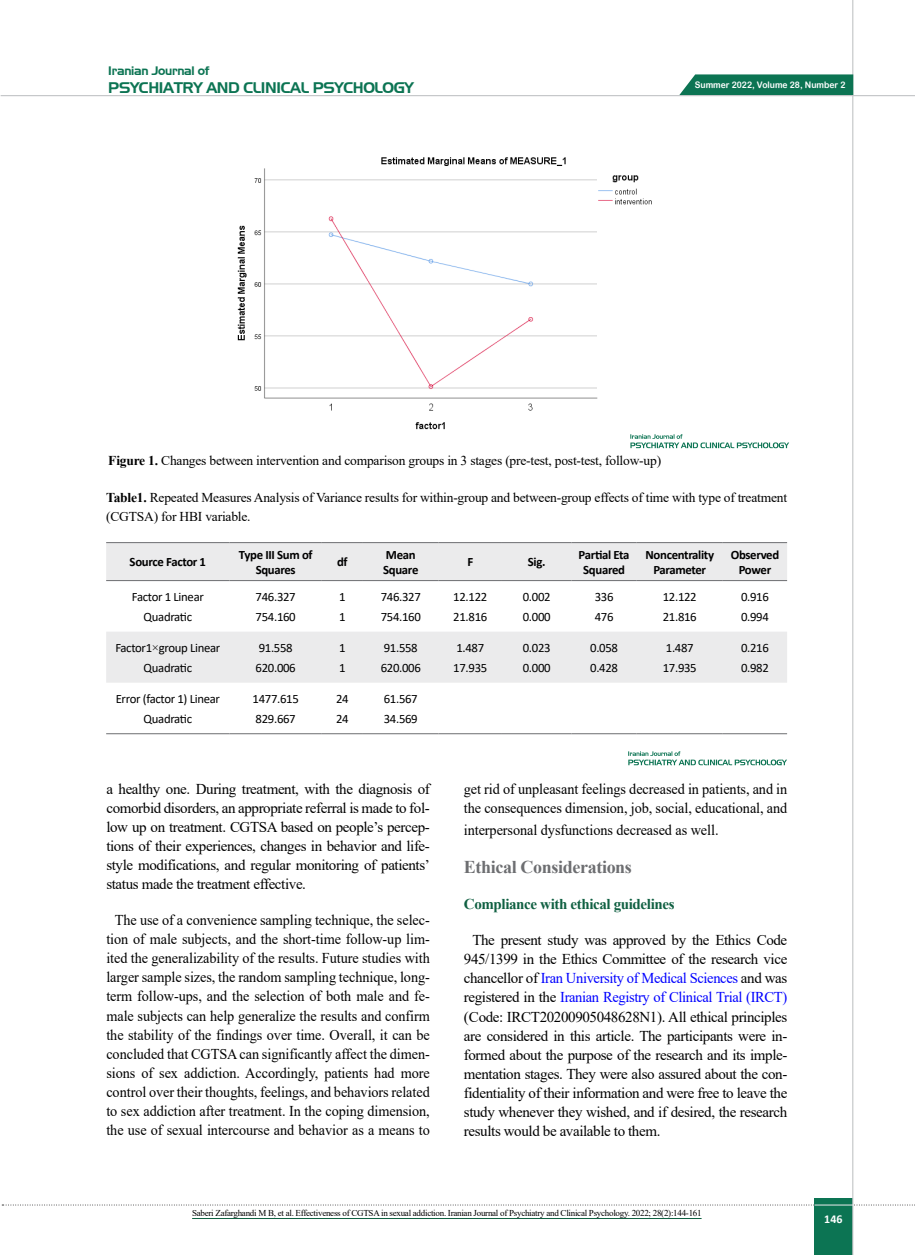
<style>
.page{position:relative;width:915px;height:1255px;background:#fff}
.page>*{position:absolute;margin:0;border:0;box-sizing:border-box;transform-origin:0 0}
.t1{font:700 18px "Times New Roman";letter-spacing:-.02em;color:#6d6e71}
.t2{font:15px/19px "Times New Roman";letter-spacing:-.025em;color:#000;text-align:center}
.t3{font:15px/19px "Times New Roman";letter-spacing:-.005em;color:#000;scale:.95 1}
.t4{font:15px/19px "Times New Roman";letter-spacing:-.025em;color:#000;text-align:justify;scale:.95 1}
.t5{font:15px "Aero";letter-spacing:-.025em;color:#0c7453}
.t6{font:700 15px "Times New Roman";letter-spacing:-.025em;color:#106042}
.t7{font:13.5px/19px "Times New Roman";letter-spacing:-.015em;color:#000}
.t8{font:12.75px/19.5px "Calibri";letter-spacing:-.025em;color:#000}
.t9{font:700 12.75px/14.7px "Calibri";letter-spacing:-.025em;color:#000;text-align:center}
.t10{font:12px "Aero";letter-spacing:-.025em;color:#0c7453}
.t11{font:700 12px "Calibri";color:#fff}
.t12{font:9px "Times New Roman";letter-spacing:-.03em;color:#000}
.t13{font:9px "Arial Rounded MT Bold";color:#fff;scale:.95 1}
.s1{font-weight:700}
.s2{font-family:"Times New Roman"}
.s3{color:#00f}
</style>
<div class="page">
<svg style="left:2px;top:1204px;width:913px;height:1px"></svg>
<div style="left:814px;top:1198px;width:39px;height:56px;background:#0c7453"></div>
<hr style="left:851px;top:0;width:2px;height:1254px;background:#c2c4c6">
<hr style="left:814px;top:1204px;width:39px;height:1px;background:#ebebec">
<svg style="left:679px;top:74px;width:174px;height:21px;background:#1c7d5e"></svg>
<hr style="left:1px;top:95px;width:913px;height:1px;background:#c2c4c6">
<svg style="left:106px;top:543px;width:680px;height:139px;fill:#ebebec"></svg>
<hr style="left:106px;top:542px;width:123px;height:1px;background:#6d6e71">
<hr style="left:229px;top:542px;width:93px;height:1px;background:#6d6e71">
<hr style="left:322px;top:542px;width:41px;height:1px;background:#6d6e71">
<hr style="left:363px;top:542px;width:75px;height:1px;background:#6d6e71">
<hr style="left:438px;top:542px;width:64px;height:1px;background:#6d6e71">
<hr style="left:502px;top:542px;width:69px;height:1px;background:#6d6e71">
<hr style="left:571px;top:542px;width:65px;height:1px;background:#6d6e71">
<hr style="left:636px;top:542px;width:86px;height:1px;background:#6d6e71">
<hr style="left:722px;top:542px;width:64px;height:1px;background:#6d6e71">
<hr style="left:106px;top:580px;width:123px;height:1px;background:#6d6e71">
<hr style="left:229px;top:580px;width:93px;height:1px;background:#6d6e71">
<hr style="left:322px;top:580px;width:41px;height:1px;background:#6d6e71">
<hr style="left:363px;top:580px;width:75px;height:1px;background:#6d6e71">
<hr style="left:438px;top:580px;width:64px;height:1px;background:#6d6e71">
<hr style="left:502px;top:580px;width:69px;height:1px;background:#6d6e71">
<hr style="left:571px;top:580px;width:65px;height:1px;background:#6d6e71">
<hr style="left:636px;top:580px;width:86px;height:1px;background:#6d6e71">
<hr style="left:722px;top:580px;width:64px;height:1px;background:#6d6e71">
<hr style="left:106px;top:733px;width:123px;height:1px;background:#6d6e71">
<hr style="left:229px;top:733px;width:93px;height:1px;background:#6d6e71">
<hr style="left:322px;top:733px;width:41px;height:1px;background:#6d6e71">
<hr style="left:363px;top:733px;width:75px;height:1px;background:#6d6e71">
<hr style="left:438px;top:733px;width:64px;height:1px;background:#6d6e71">
<hr style="left:502px;top:733px;width:69px;height:1px;background:#6d6e71">
<hr style="left:571px;top:733px;width:65px;height:1px;background:#6d6e71">
<hr style="left:636px;top:733px;width:86px;height:1px;background:#6d6e71">
<hr style="left:722px;top:733px;width:64px;height:1px;background:#6d6e71">
<svg style="left:628px;top:751px;width:158px;height:14px"></svg>
<img style="left:237px;top:157px;width:415px;height:273px">
<svg style="left:630px;top:434px;width:159px;height:14px"></svg>
<hr style="left:192px;top:1217px;width:509px;height:1px;background:#106042">
<p class="t10" style="left:108px;top:64px;width:103px">Iranian Journal of</p>
<p class="t5" style="left:108px;top:79px;width:307px">PSYCHIATRY AND CLINICAL PSYCHOLOGY</p>
<p class="t13" style="left:694px;top:80px;width:160px">Summer 2022, Volume 28, Number 2</p>
<p class="t7" style="left:108px;top:450px;width:554px"><span class="s1">Figure 1.</span> Changes between intervention and comparison groups in 3 stages (pre-test, post-test, follow-up(</p>
<p class="t7" style="left:106px;top:487px;width:682px"><span class="s1">Table1.</span> Repeated Measures Analysis of Variance results for within-group and between-group effects of time with type of treatment (CGTSA) for HBI variable.</p>
<p class="t9" style="left:239px;top:547px;width:75px">Type III Sum of</p>
<p class="t9" style="left:130px;top:554px;width:78px">Source Factor 1</p>
<p class="t9" style="left:578px;top:547px;width:52px">Partial Eta</p>
<p class="t9" style="left:645px;top:547px;width:70px">Noncentrality<br>Parameter</p>
<p class="t9" style="left:730px;top:547px;width:50px">Observed<br>Power</p>
<p class="t9" style="left:386px;top:547px;width:31px">Mean</p>
<p class="t9" style="left:337px;top:554px;width:12px">df</p>
<p class="t9" style="left:527px;top:554px;width:19px">Sig.</p>
<p class="t9" style="left:467px;top:554px;width:7px">F</p>
<p class="t9" style="left:383px;top:562px;width:37px">Square</p>
<p class="t9" style="left:583px;top:562px;width:43px">Squared</p>
<p class="t9" style="left:255px;top:562px;width:41px">Squares</p>
<p class="t8" style="left:132px;top:587px;width:73px;text-align:center">Factor 1 Linear<br>Quadratic</p>
<p class="t8" style="left:255px;top:587px;width:42px">746.327<br>754.160</p>
<p class="t8" style="left:339px;top:587px;width:8px">1<br>1</p>
<p class="t8" style="left:380px;top:587px;width:42px">746.327<br>754.160</p>
<p class="t8" style="left:453px;top:587px;width:35px">12.122<br>21.816</p>
<p class="t8" style="left:522px;top:587px;width:29px">0.002<br>0.000</p>
<p class="t8" style="left:594px;top:587px;width:20px">336<br>476</p>
<p class="t8" style="left:662px;top:587px;width:35px">12.122<br>21.816</p>
<p class="t8" style="left:740px;top:587px;width:29px">0.916<br>0.994</p>
<p class="t8" style="left:115px;top:638px;width:107px;text-align:center">Factor <span class="s2">×</span>1 group Linear<br>Quadratic</p>
<p class="t8" style="left:255px;top:638px;width:42px">91.558<br>620.006</p>
<p class="t8" style="left:339px;top:638px;width:8px">1<br>1</p>
<p class="t8" style="left:380px;top:638px;width:42px">91.558<br>620.006</p>
<p class="t8" style="left:453px;top:638px;width:35px">1.487<br>17.935</p>
<p class="t8" style="left:522px;top:638px;width:29px">0.023<br>0.000</p>
<p class="t8" style="left:590px;top:638px;width:29px">0.058<br>0.428</p>
<p class="t8" style="left:662px;top:638px;width:35px">1.487<br>17.935</p>
<p class="t8" style="left:740px;top:638px;width:29px">0.216<br>0.982</p>
<p class="t8" style="left:116px;top:688px;width:106px;text-align:center">Error (factor 1) Linear<br>Quadratic</p>
<p class="t8" style="left:252px;top:688px;width:48px">1477.615<br>829.667</p>
<p class="t8" style="left:336px;top:688px;width:14px">24<br>24</p>
<p class="t8" style="left:383px;top:688px;width:35px">61.567<br>34.569</p>
<p class="t2" style="left:106px;top:778px;width:325px">a healthy one. During treatment, with the diagnosis of</p>
<p class="t2" style="left:106px;top:797px;width:325px">comorbid disorders, an appropriate referral is made to fol-</p>
<p class="t2" style="left:106px;top:817px;width:325px">low up on treatment. CGTSA based on people s’ percep-</p>
<p class="t2" style="left:106px;top:836px;width:325px">tions of their experiences, changes in behavior and life-</p>
<p class="t2" style="left:106px;top:855px;width:325px">style modifications, and regular monitoring of patients‘</p>
<p class="t2" style="left:106px;top:874px;width:201px">status made the treatment effective.</p>
<p class="t3" style="left:115px;top:910px;width:333px">The use of a convenience sampling technique, the selec-</p>
<p class="t3" style="left:106px;top:929px;width:342px">tion of male subjects, and the short-time follow-up lim-</p>
<p class="t3" style="left:106px;top:948px;width:342px">ited the generalizability of the results. Future studies with</p>
<p class="t3" style="left:106px;top:967px;width:342px">larger sample sizes, the random sampling technique, long-</p>
<p class="t3" style="left:106px;top:986px;width:342px">term follow-ups, and the selection of both male and fe-</p>
<p class="t3" style="left:106px;top:1005px;width:342px">male subjects can help generalize the results and confirm</p>
<p class="t3" style="left:106px;top:1024px;width:342px">the stability of the findings over time. Overall it, can be</p>
<p class="t3" style="left:106px;top:1062px;width:342px">sions of sex addiction. Accordingly, patients had more</p>
<p class="t3" style="left:106px;top:1043px;width:342px">concluded that CGTSAcan significantly affect the dimen-</p>
<p class="t4" style="left:106px;top:1081px;width:342px">control over their thoughts, feelings, and behaviors related to sex addiction after treatment In. the coping dimension, the use of sexual intercourse and behavior as a means to</p>
<p class="t3" style="left:463px;top:778px;width:342px">get rid of unpleasant feelings decreased in patients, and in the consequences dimension, job, social, educational, and</p>
<p class="t3" style="left:463px;top:819px;width:269px">interpersonal dysfunctions decreased as well.</p>
<p class="t1" style="left:463px;top:854px;width:169px">Ethical Considerations</p>
<p class="t6" style="left:463px;top:893px;width:212px">Compliance with ethical guidelines</p>
<p class="t2" style="left:463px;top:930px;width:325px">The present study was approved by the Ethics Code 945/1399 in the Ethics Committee of the research vice chancellor of <span class="s3">Iran University of Medical Sciences</span> and was registered in the <span class="s3">Iranian Registry of Clinical Trial (IRCT( </span>(Code: IRCT20200905048628N .)1 All ethical principles</p>
<p class="t2" style="left:463px;top:1025px;width:325px">are considered in this article. The participants were in-</p>
<p class="t2" style="left:463px;top:1044px;width:325px">formed about the purpose of the research and its imple-</p>
<p class="t2" style="left:463px;top:1063px;width:325px">mentation stages. They were also assured about the con-</p>
<p class="t2" style="left:463px;top:1082px;width:325px">fidentiality of their information and were free to leave the</p>
<p class="t2" style="left:463px;top:1101px;width:325px;text-align:left">study whenever they wished, and if desired, the research results would be available to them.</p>
<p class="t12" style="left:192px;top:1206px;width:511px">Saberi Zafarghandi M B, et al. Effectiveness of CGTSA in sexual addiction. Iranian Journal of Psychiatry and Clinical Psychology. 2022; 28 (2) :144-161</p>
<p class="t11" style="left:824px;top:1210px;width:20px">146</p>
</div>
